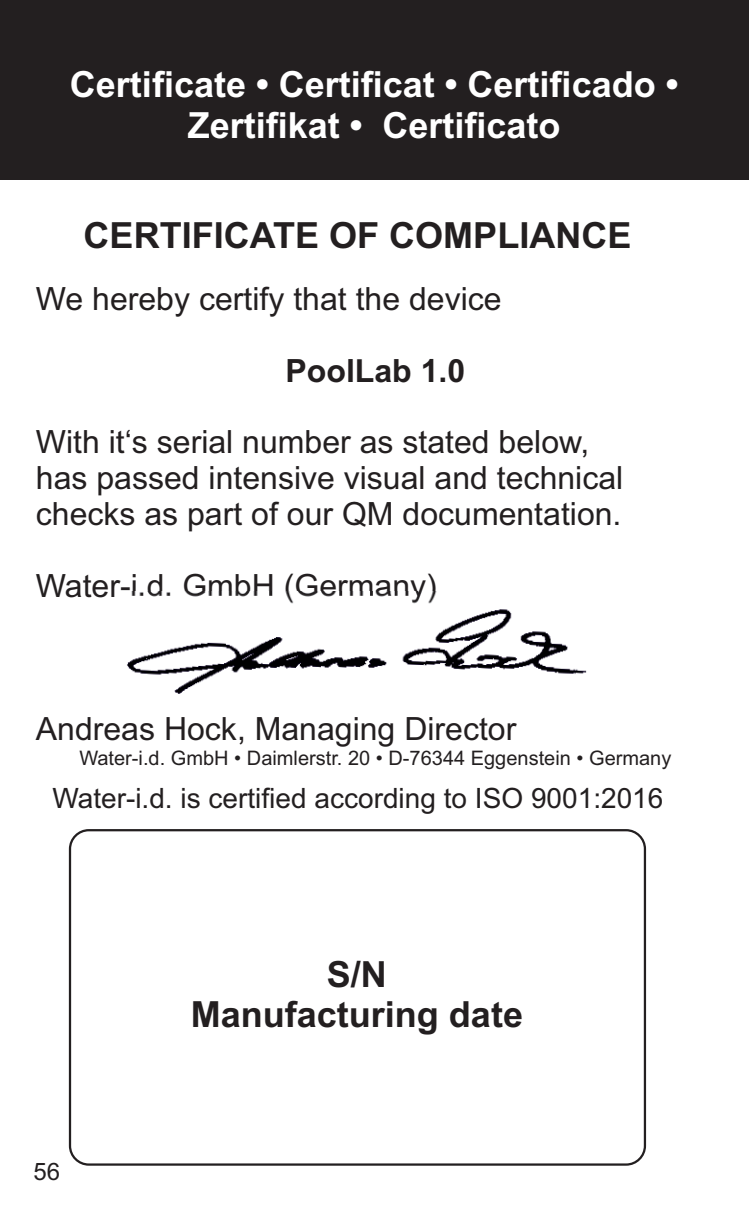
<style>
.page{position:relative;width:749px;height:1214px;background:#fff}
.page>*{position:absolute;margin:0;border:0;box-sizing:border-box;transform-origin:0 0}
.t1{font:700 36px/40.4px "Arial";color:#fff;text-align:center}
.t2{font:700 36px/40.4px "Arial";color:#231f20;text-align:center}
.t3{font:32px/35.6px "Arial";color:#231f20}
.t4{font:700 32px "Arial";color:#231f20}
.t5{font:28px "Arial";color:#231f20}
.t6{font:24px "Arial";color:#231f20}
.t7{font:20px "Arial";color:#231f20}
</style>
<div class="page">
<div style="left:0;top:0;width:748px;height:179px;background:#231f20"></div>
<img style="left:127px;top:591px;width:460px;height:103px">
<div style="left:69px;top:829px;width:577px;height:336px;border:2px solid #231f20;border-radius:19px"></div>
<p class="t1" style="left:70px;top:68px;width:609px">Certificate • Certificat • Certificado •<br>Zertifikat • Certificato</p>
<p class="t2" style="left:84px;top:218px;width:549px">CERTIFICATE OF COMPLIANCE</p>
<p class="t3" style="left:36px;top:284px;width:467px">We hereby certify that the device</p>
<p class="t4" style="left:285px;top:358px;width:181px">PoolLab 1.0</p>
<p class="t3" style="left:36px;top:427px;width:588px">With it‘s serial number as stated below, has passed intensive visual and technical checks as part of our QM documentation.</p>
<p class="t3" style="left:36px;top:570px;width:402px">Water-i.d. GmbH (Germany)</p>
<p class="t3" style="left:36px;top:713px;width:482px">Andreas Hock, Managing Director</p>
<p class="t7" style="left:79px;top:750px;width:593px">Water-i.d. GmbH • Daimlerstr. 20 • D-76344 Eggenstein • Germany</p>
<p class="t5" style="left:52px;top:787px;width:612px">Water-i.d. is certified according to ISO 9001:2016</p>
<p class="t6" style="left:33px;top:1162px;width:28px">56</p>
<p class="t2" style="left:191px;top:956px;width:334px">S/N<br>Manufacturing date</p>
</div>
